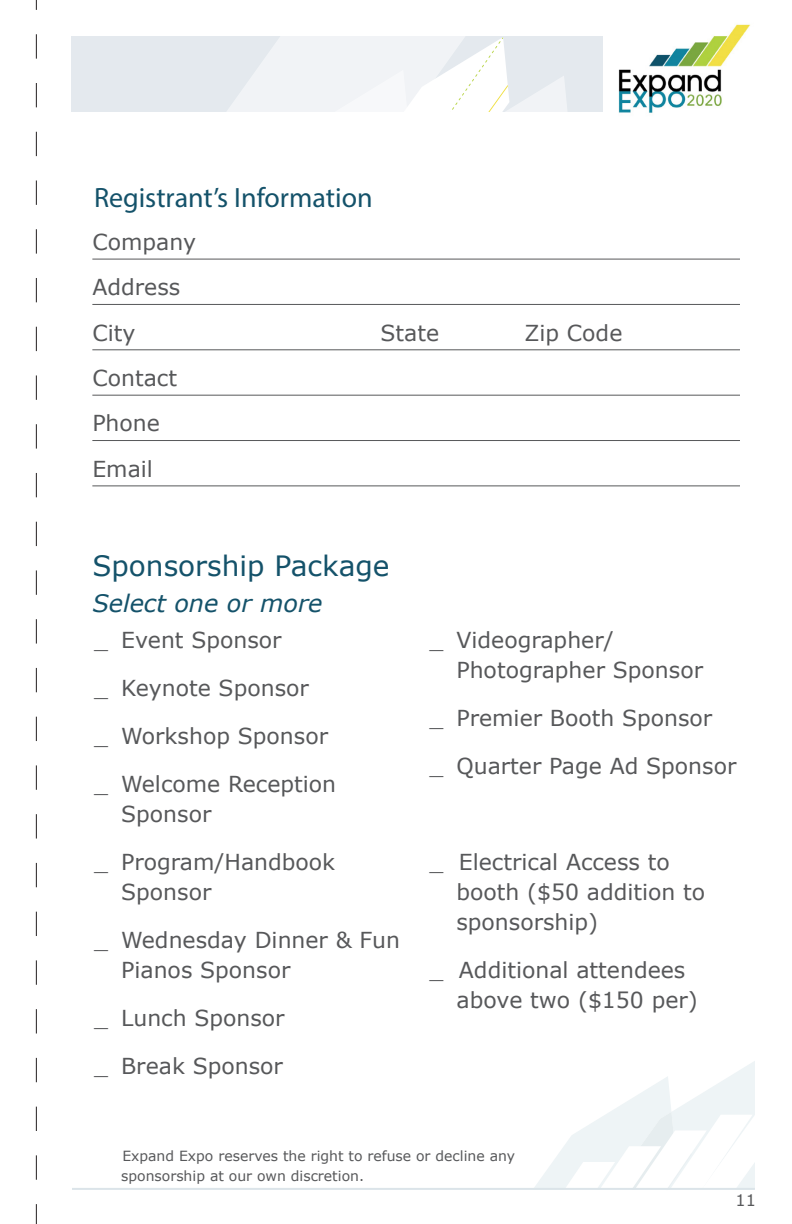
<style>
.page{position:relative;width:792px;height:1224px;background:#fff}
.page>*{position:absolute;margin:0;border:0;box-sizing:border-box;transform-origin:0 0}
.t1{font:28px "Myriad Pro";color:#14526a}
.t2{font:28px "Verdana";color:#14526a}
.t3{font:italic 24px "Verdana";color:#14526a}
.t4{font:22px/48px "Verdana";color:#57585a}
.t5{font:16px "Verdana";color:#57585a}
.t6{font:14px/20px "Verdana";color:#57585a}
</style>
<div class="page">
<div style="left:71px;top:20px;width:684px;height:156px;background:#e4e9ee"></div>
<svg style="left:176px;top:36px;width:289px;height:77px"></svg>
<svg style="left:231px;top:37px;width:339px;height:76px"></svg>
<div style="left:64px;top:113px;width:728px;height:63px;background:#fff"></div>
<div style="left:64px;top:20px;width:728px;height:16px;background:#fff"></div>
<svg style="left:534px;top:1061px;width:221px;height:127px"></svg>
<hr style="left:72px;top:1188px;width:683px;height:2px;background:#dbe4e9">
<svg style="left:36px;top:0;width:1px;height:1224px"></svg>
<hr style="left:92px;top:486px;width:648px;height:1px;background:#57585a">
<hr style="left:92px;top:440px;width:648px;height:1px;background:#57585a">
<hr style="left:92px;top:395px;width:648px;height:1px;background:#57585a">
<hr style="left:92px;top:349px;width:648px;height:1px;background:#57585a">
<hr style="left:92px;top:304px;width:648px;height:1px;background:#57585a">
<hr style="left:92px;top:259px;width:648px;height:1px;background:#57585a">
<img style="left:603px;top:24px;width:152px;height:89px">
<h3 class="t1" style="left:94px;top:180px;width:280px">Registrant’s Information</h3>
<p class="t4" style="left:92px;top:218px;width:105px">Company</p>
<p class="t4" style="left:92px;top:263px;width:89px">Address</p>
<p class="t4" style="left:92px;top:308px;width:44px">City</p>
<p class="t4" style="left:380px;top:308px;width:60px">State</p>
<p class="t4" style="left:524px;top:308px;width:100px">Zip Code</p>
<p class="t4" style="left:92px;top:354px;width:86px">Contact</p>
<p class="t4" style="left:92px;top:399px;width:69px">Phone</p>
<p class="t4" style="left:92px;top:444px;width:62px">Email</p>
<h3 class="t2" style="left:92px;top:547px;width:299px">Sponsorship Package</h3>
<p class="t3" style="left:92px;top:587px;width:232px">Select one or more</p>
<p class="t4" style="left:94px;top:616px;width:243px">_ Event Sponsor<br>_ Keynote Sponsor<br>_ Workshop Sponsor _ Welcome Reception</p>
<p class="t4" style="left:94px;top:790px;width:243px;text-indent:27px">Sponsor<br>_ Program/Handbook</p>
<p class="t4" style="left:94px;top:868px;width:307px;text-indent:27px">Sponsor<br>_ Wednesday Dinner &amp; Fun</p>
<p class="t4" style="left:94px;top:946px;width:198px;text-indent:27px">Pianos Sponsor _ Lunch Sponsor _ Break Sponsor</p>
<p class="t4" style="left:456px;top:625px;width:248px;line-height:30px;text-indent:-27px">_ Videographer/<br>Photographer Sponsor</p>
<p class="t4" style="left:429px;top:694px;width:284px">_ Premier Booth Sponsor</p>
<p class="t4" style="left:429px;top:742px;width:308px">_ Quarter Page Ad Sponsor</p>
<p class="t4" style="left:456px;top:847px;width:250px;line-height:30px;text-indent:-27px">_ Electrical Access to booth ($50 addition to sponsorship)</p>
<p class="t4" style="left:456px;top:955px;width:243px;line-height:30px;text-indent:-27px">_ Additional attendees above two ($150 per)</p>
<p class="t6" style="left:121px;top:1145px;width:395px">Expand Expo reserves the right to refuse or decline any sponsorship at our own discretion.</p>
<p class="t5" style="left:736px;top:1189px;width:22px">11</p>
</div>
